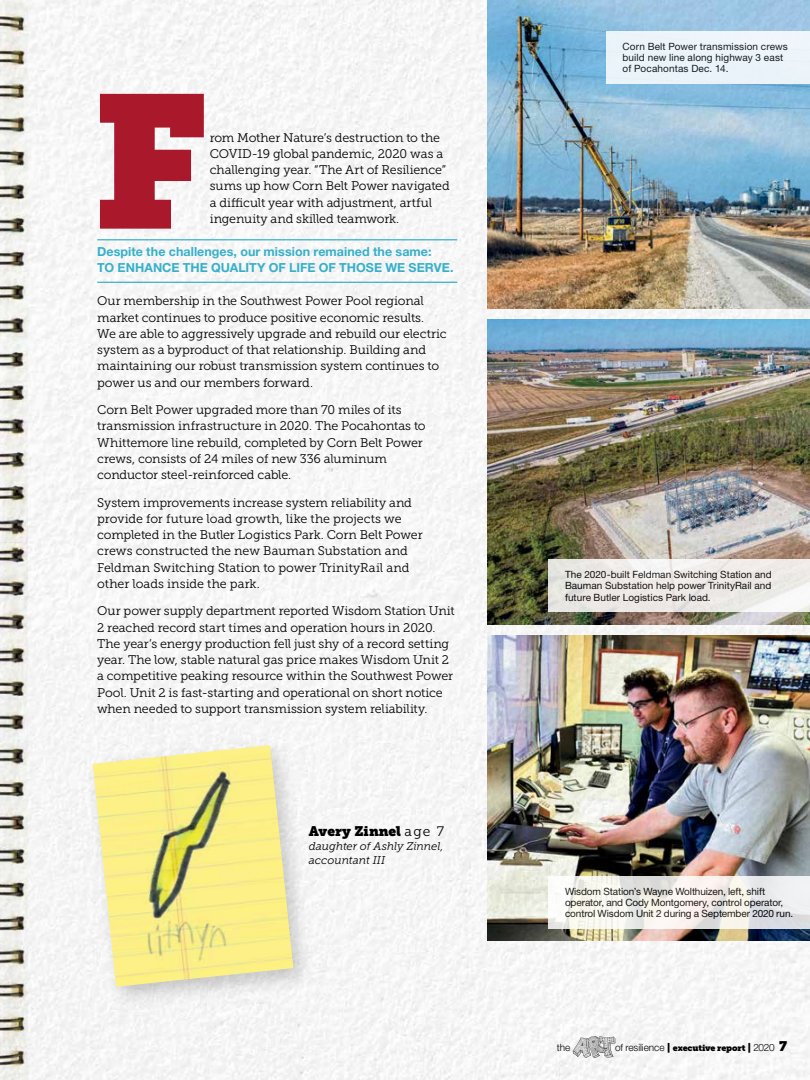
<style>
.page{position:relative;width:810px;height:1080px;background:#fff}
.page>*{position:absolute;margin:0;border:0;box-sizing:border-box;transform-origin:0 0}
.t1{font:187.5px "Museo Slab";color:#aa182c}
.t2{font:13.75px "Museo Slab";color:#000}
.t3{font:12.5px/16.2px "Museo Slab 300";letter-spacing:-.01em;color:#000}
.t4{font:700 12.5px/16.2px "Helvetica Neue LT Std";letter-spacing:.005em;color:#36b0c9}
.t5{font:italic 11.25px/13.8px "Museo Slab 300";color:#000}
.t6{font:10px/11.2px "Helvetica Neue LT Std";letter-spacing:-.005em;color:#000;text-align:justify}
.t7{font:10px/11.2px "Helvetica Neue LT Std";letter-spacing:.015em;color:#000}
.t8{font:300 10px "Helvetica Neue LT Std";letter-spacing:-.01em;color:#000}
.s1{font-family:"Museo Slab 300"}
.s2{font-family:"Museo Slab";font-weight:400}
.s3{font-family:"Museo Slab";font-weight:400;font-size:8.75px}
.s4{font-family:"Museo Slab";font-weight:400;font-size:13.75px}
</style>
<div class="page">
<div style="left:27px;top:0;width:783px;height:1080px;background:#f6f6f6"></div>
<img style="left:488px;top:0;width:322px;height:308px">
<img style="left:488px;top:320px;width:322px;height:305px">
<hr style="left:97px;top:239px;width:360px;height:1px;background:#36b0c9">
<hr style="left:97px;top:282px;width:360px;height:1px;background:#36b0c9">
<img style="left:488px;top:636px;width:322px;height:305px">
<div style="left:83px;top:737px;width:233px;height:274px;background:#000;opacity:.2"></div>
<img style="left:93px;top:745px;width:200px;height:242px">
<div style="left:606px;top:32px;width:204px;height:52px;background:#ebf4fa"></div>
<svg style="left:573px;top:1036px;width:42px;height:22px"></svg>
<svg style="left:548px;top:560px;width:262px;height:52px;background:#edeae7"></svg>
<svg style="left:548px;top:876px;width:262px;height:53px;fill:#f5f2ec"></svg>
<img style="left:0;top:0;width:27px;height:1080px">
<h1 class="t1" style="left:91px;top:51px;width:118px">F</h1>
<p class="t3" style="left:210px;top:129px;width:242px">rom Mother Nature’s destruction to the COVID-19 global pandemic, 2020 was a challenging year. “The Art of Resilience” sums up how Corn Belt Power navigated a difficult year with adjustment, artful ingenuity and skilled teamwork.</p>
<p class="t4" style="left:97px;top:243px;width:358px">Despite the challenges, our mission remained the same:<br>TO ENHANCE THE QUALITY OF LIFE OF THOSE WE SERVE.</p>
<p class="t3" style="left:97px;top:293px;width:351px">Our membership in the Southwest Power Pool regional market continues to produce positive economic results.<br>We are able to aggressively upgrade and rebuild our electric system as a byproduct of that relationship. Building and maintaining our robust transmission system continues to power us and our members forward.</p>
<p class="t3" style="left:97px;top:402px;width:330px">Corn Belt Power upgraded more than 70 miles of its transmission infrastructure in 2020. The Pocahontas to Whittemore line rebuild, completed by Corn Belt Power crews, consists of 24 miles of new 336 aluminum conductor steel-reinforced cable.</p>
<p class="t3" style="left:97px;top:494px;width:327px">System improvements increase system reliability and provide for future load growth, like the projects we completed in the Butler Logistics Park. Corn Belt Power crews constructed the new Bauman Substation and Feldman Switching Station to power TrinityRail and other loads inside the park.</p>
<p class="t3" style="left:97px;top:603px;width:359px">Our power supply department reported Wisdom Station Unit 2 reached record start times and operation hours in 2020.<br>The year’s energy production fell just shy of a record setting year. The low, stable natural gas price makes Wisdom Unit 2 a competitive peaking resource within the Southwest Power Pool. Unit 2 is fast-starting and operational on short notice when needed to support transmission system reliability.</p>
<p class="t2" style="left:309px;top:823px;width:137px">Avery Zinnel <span class="s1">age 7</span></p>
<p class="t5" style="left:309px;top:839px;width:136px">daughter of Ashly Zinnel, accountant III</p>
<p class="t7" style="left:623px;top:41px;width:167px">Corn Belt Power transmission crews build new line along highway 3 east of Pocahontas Dec. 14.</p>
<p class="t6" style="left:565px;top:569px;width:208px">The 2020-built Feldman Switching Station and Bauman Substation help power TrinityRail and future Butler Logistics Park load.</p>
<p class="t6" style="left:565px;top:885px;width:230px;text-align:left">Wisdom Station’s Wayne Wolthuizen, left, shift operator, and Cody Montgomery, control operator, control Wisdom Unit 2 during a September 2020 run.</p>
<p class="t8" style="left:557px;top:1041px;width:15px">the</p>
<p class="t8" style="left:615px;top:1041px;width:173px">of resilience <span class="s2">|</span> <span class="s3">executive report</span> <span class="s2">|</span> 2020 <span class="s4">7</span></p>
</div>
